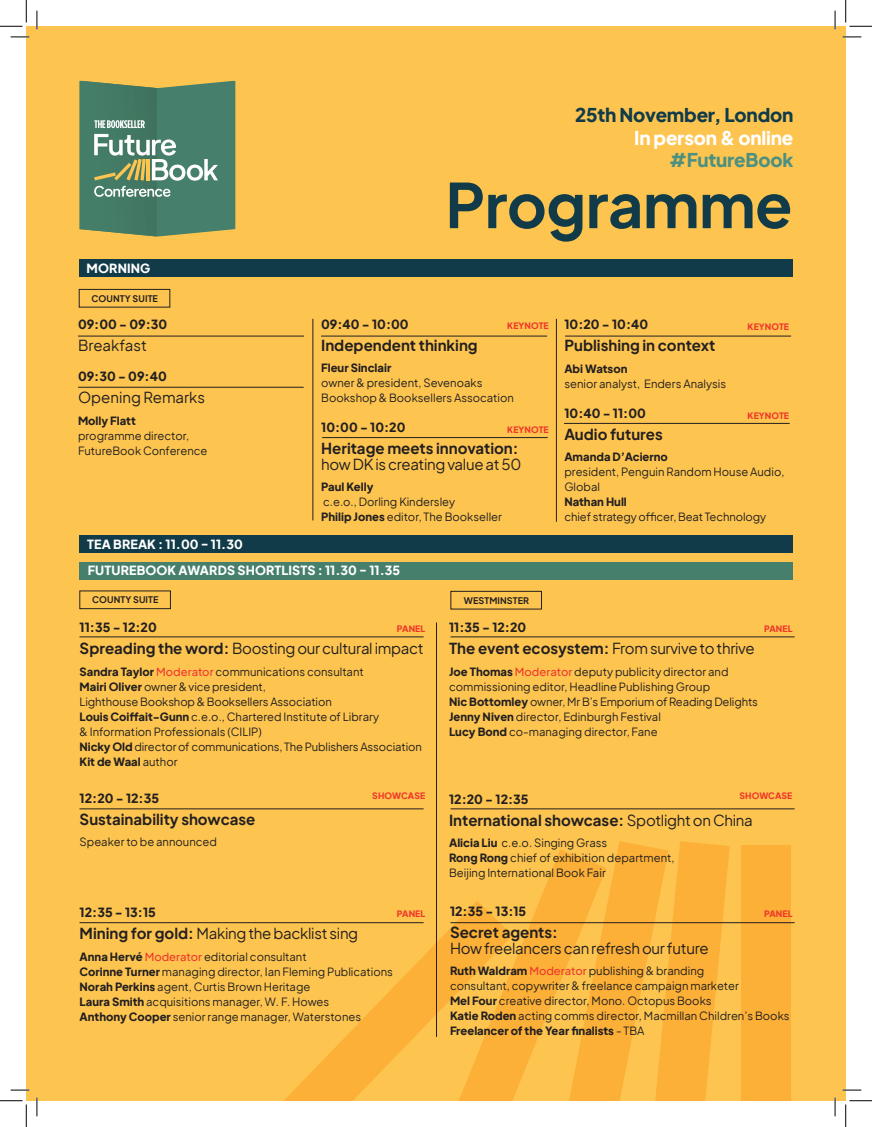
<style>
.page{position:relative;width:872px;height:1127px;background:#fff}
.page>*{position:absolute;margin:0;border:0;box-sizing:border-box;transform-origin:0 0}
.t1{font:700 61.25px "Plus Jakarta Sans";letter-spacing:-.01em;color:#113b49}
.t2{font:800 18.75px "Plus Jakarta Sans";letter-spacing:-.01em;color:#113b49}
.t3{font:800 18.75px "Plus Jakarta Sans";letter-spacing:-.01em;color:#fff}
.t4{font:800 18.75px "Plus Jakarta Sans";letter-spacing:-.01em;color:#4d907f}
.t5{font:15px "Plus Jakarta Sans";letter-spacing:-.02em;color:#231f20}
.t6{font:700 15px "Plus Jakarta Sans";color:#231f20}
.t7{font:15px "Plus Jakarta Sans";color:#231f20}
.t8{font:800 12.5px "Plus Jakarta Sans";color:#231f20}
.t9{font:800 12.5px/26.6px "Plus Jakarta Sans";letter-spacing:.01em;color:#fff}
.t10{font:11.25px/15px "Plus Jakarta Sans";color:#231f20}
.t11{font:800 11.25px "Plus Jakarta Sans";color:#231f20}
.t12{font:700 9px "Plus Jakarta Sans";letter-spacing:.01em;color:#231f20}
.t13{font:800 8.75px "Plus Jakarta Sans";letter-spacing:.01em;color:#ef372b}
.s1{font-weight:800}
.s2{font-weight:700}
.s3{font-weight:500;color:#ef372b}
.s4{font-weight:400}
</style>
<div class="page">
<div style="left:26px;top:26px;width:819px;height:1074px;background:#fdc550"></div>
<div style="left:740px;top:844px;width:50px;height:256px;background:#fcb037"></div>
<svg style="left:606px;top:841px;width:123px;height:259px"></svg>
<svg style="left:512px;top:850px;width:94px;height:250px;fill:#fcb037"></svg>
<svg style="left:252px;top:901px;width:260px;height:199px"></svg>
<svg style="left:80px;top:81px;width:155px;height:155px;background:#5d8a72"></svg>
<div style="left:79px;top:259px;width:712px;height:18px;background:#113b49"></div>
<hr style="left:312px;top:319px;width:1px;height:201px;background:#231f20">
<hr style="left:556px;top:319px;width:1px;height:202px;background:#231f20">
<div style="left:79px;top:289px;width:91px;height:18px;border:1px solid #231f20"></div>
<hr style="left:321px;top:336px;width:225px;height:1px;background:#231f20">
<hr style="left:564px;top:336px;width:226px;height:1px;background:#231f20">
<hr style="left:78px;top:336px;width:226px;height:1px;background:#231f20">
<hr style="left:78px;top:387px;width:225px;height:1px;background:#231f20">
<hr style="left:436px;top:622px;width:1px;height:414px;background:#231f20">
<div style="left:79px;top:590px;width:92px;height:19px;border:1px solid #231f20"></div>
<div style="left:450px;top:591px;width:91px;height:18px;border:1px solid #231f20"></div>
<div style="left:79px;top:535px;width:712px;height:17px;background:#113b49"></div>
<div style="left:79px;top:561px;width:712px;height:18px;background:#467f6b"></div>
<hr style="left:322px;top:437px;width:225px;height:1px;background:#231f20">
<hr style="left:563px;top:423px;width:226px;height:1px;background:#231f20">
<hr style="left:79px;top:636px;width:344px;height:1px;background:#231f20">
<hr style="left:450px;top:636px;width:344px;height:1px;background:#231f20">
<hr style="left:79px;top:808px;width:344px;height:1px;background:#231f20">
<hr style="left:450px;top:808px;width:344px;height:1px;background:#231f20">
<hr style="left:79px;top:922px;width:344px;height:1px;background:#231f20">
<hr style="left:450px;top:922px;width:344px;height:1px;background:#231f20">
<svg style="left:11px;top:36px;width:18px;height:2px"></svg>
<svg style="left:842px;top:36px;width:18px;height:2px"></svg>
<svg style="left:11px;top:1089px;width:18px;height:1px"></svg>
<svg style="left:842px;top:1088px;width:18px;height:2px"></svg>
<svg style="left:36px;top:11px;width:2px;height:18px"></svg>
<svg style="left:36px;top:1097px;width:2px;height:18px"></svg>
<svg style="left:834px;top:11px;width:1px;height:18px"></svg>
<svg style="left:833px;top:1097px;width:2px;height:18px"></svg>
<svg style="left:0;top:0;width:27px;height:27px"></svg>
<svg style="left:0;top:1100px;width:27px;height:26px"></svg>
<svg style="left:845px;top:0;width:26px;height:27px"></svg>
<svg style="left:845px;top:1100px;width:26px;height:26px"></svg>
<h2 class="t2" style="left:575px;top:99px;width:219px">25th November, London</h2>
<h2 class="t3" style="left:633px;top:122px;width:161px">In person &amp; online</h2>
<h2 class="t4" style="left:668px;top:144px;width:126px">#FutureBook</h2>
<p class="t9" style="left:87px;top:255px;width:65px">MORNING</p>
<p class="t12" style="left:91px;top:290px;width:68px">COUNTY SUITE</p>
<p class="t8" style="left:78px;top:314px;width:91px">09:00 - 09:30</p>
<h3 class="t7" style="left:78px;top:333px;width:70px">Breakfast</h3>
<p class="t8" style="left:78px;top:366px;width:90px">09:30 - 09:40</p>
<h3 class="t7" style="left:78px;top:385px;width:129px">Opening Remarks</h3>
<p class="t11" style="left:78px;top:411px;width:59px">Molly Flatt</p>
<p class="t10" style="left:78px;top:427px;width:131px">programme director,<br>FutureBook Conference</p>
<h1 class="t1" style="left:445px;top:154px;width:348px">Programme</h1>
<p class="t8" style="left:321px;top:314px;width:89px">09:40 - 10:00</p>
<h3 class="t6" style="left:321px;top:332px;width:158px">Independent thinking</h3>
<p class="t11" style="left:321px;top:358px;width:72px">Fleur Sinclair</p>
<p class="t10" style="left:321px;top:374px;width:194px">owner &amp; president, Sevenoaks<br>Bookshop &amp; Booksellers Assocation</p>
<p class="t8" style="left:321px;top:417px;width:86px">10:00 - 10:20</p>
<h3 class="t6" style="left:321px;top:436px;width:199px">Heritage meets innovation:</h3>
<h3 class="t5" style="left:321px;top:452px;width:201px">how DK is creating value at 50</h3>
<p class="t11" style="left:321px;top:477px;width:54px">Paul Kelly</p>
<p class="t10" style="left:321px;top:493px;width:182px">c.e.o., Dorling Kindersley<br><span class="s1">Philip Jones</span> editor, The Bookseller</p>
<p class="t8" style="left:564px;top:314px;width:85px">10:20 - 10:40</p>
<h3 class="t6" style="left:564px;top:333px;width:152px">Publishing in context</h3>
<p class="t11" style="left:564px;top:359px;width:64px">Abi Watson</p>
<p class="t10" style="left:564px;top:375px;width:163px">senior analyst, Enders Analysis</p>
<p class="t8" style="left:564px;top:402px;width:83px">10:40 - 11:00</p>
<h3 class="t6" style="left:564px;top:421px;width:100px">Audio futures</h3>
<p class="t11" style="left:564px;top:447px;width:105px">Amanda D’Acierno</p>
<p class="t10" style="left:564px;top:464px;width:221px">president, Penguin Random House Audio,<br>Global</p>
<p class="t11" style="left:564px;top:492px;width:64px">Nathan Hull</p>
<p class="t10" style="left:564px;top:509px;width:203px">chief strategy officer, Beat Technology</p>
<p class="t13" style="left:507px;top:319px;width:43px">KEYNOTE</p>
<p class="t13" style="left:747px;top:319px;width:43px">KEYNOTE</p>
<p class="t13" style="left:747px;top:408px;width:43px">KEYNOTE</p>
<p class="t13" style="left:507px;top:422px;width:43px">KEYNOTE</p>
<p class="t9" style="left:87px;top:530px;width:314px">TEA BREAK : 11.00 - 11.30<br>FUTUREBOOK AWARDS SHORTLISTS : 11.30 - 11.35</p>
<p class="t12" style="left:92px;top:592px;width:68px">COUNTY SUITE</p>
<p class="t12" style="left:463px;top:592px;width:67px">WESTMINSTER</p>
<p class="t8" style="left:449px;top:616px;width:79px">11:35 - 12:20</p>
<h3 class="t5" style="left:449px;top:636px;width:307px"><span class="s2">The event ecosystem:</span> From survive to thrive</h3>
<p class="t10" style="left:449px;top:663px;width:310px"><span class="s1">Joe Thomas</span> <span class="s3">Moderator</span> deputy publicity director and commissioning editor, Headline Publishing Group<br><span class="s1">Nic Bottomley</span> owner, Mr B’s Emporium of Reading Delights <span class="s1">Jenny Niven</span> director, Edinburgh Festival<br><span class="s1">Lucy Bond</span> co-managing director, Fane</p>
<p class="t8" style="left:80px;top:616px;width:79px">11:35 - 12:20</p>
<h3 class="t5" style="left:80px;top:636px;width:345px"><span class="s2">Spreading the word:</span> Boosting our cultural impact</h3>
<p class="t10" style="left:80px;top:663px;width:343px"><span class="s1">Sandra Taylor</span> <span class="s3">Moderator</span> communications consultant<br><span class="s1">Mairi Oliver</span> owner &amp; vice president,<br>Lighthouse Bookshop &amp; Booksellers Association<br><span class="s1">Louis Coiffait-Gunn</span> c.e.o., Chartered Institute of Library<br>&amp; Information Professionals (CILIP)<br><span class="s1">Nicky Old</span> director of communications, The Publishers Association <span class="s1">Kit de Waal</span> author</p>
<p class="t13" style="left:396px;top:621px;width:30px">PANEL</p>
<p class="t13" style="left:763px;top:621px;width:30px">PANEL</p>
<p class="t8" style="left:80px;top:787px;width:81px">12:20 - 12:35</p>
<h3 class="t6" style="left:80px;top:806px;width:177px">Sustainability showcase</h3>
<p class="t10" style="left:80px;top:833px;width:139px">Speaker to be announced</p>
<p class="t13" style="left:372px;top:788px;width:54px">SHOWCASE</p>
<p class="t8" style="left:449px;top:788px;width:81px">12:20 - 12:35</p>
<h3 class="t6" style="left:449px;top:807px;width:305px">International showcase: <span class="s4">Spotlight on China</span></h3>
<p class="t10" style="left:449px;top:834px;width:227px"><span class="s1">Alicia Liu</span> c.e.o. Singing Grass<br><span class="s1">Rong Rong</span> chief of exhibition department,<br>Beijing International Book Fair</p>
<p class="t13" style="left:739px;top:788px;width:54px">SHOWCASE</p>
<p class="t8" style="left:449px;top:900px;width:78px">12:35 - 13:15</p>
<h3 class="t6" style="left:449px;top:919px;width:109px">Secret agents:</h3>
<h3 class="t5" style="left:449px;top:936px;width:260px">How freelancers can refresh our future</h3>
<p class="t10" style="left:449px;top:961px;width:341px"><span class="s1">Ruth Waldram</span> <span class="s3">Moderator</span> publishing &amp; branding<br>consultant, copywriter &amp; freelance campaign marketer<br><span class="s1">Mel Four</span> creative director, Mono. Octopus Books<br><span class="s1">Katie Roden</span> acting comms director, Macmillan Children’s Books <span class="s1">Freelancer of the Year finalists</span> - TBA</p>
<p class="t8" style="left:80px;top:901px;width:78px">12:35 - 13:15</p>
<h3 class="t5" style="left:80px;top:921px;width:280px"><span class="s2">Mining for gold:</span> Making the backlist sing</h3>
<p class="t10" style="left:80px;top:947px;width:315px"><span class="s1">Anna Hervé</span> <span class="s3">Moderator</span> editorial consultant<br><span class="s1">Corinne Turner</span> managing director, Ian Fleming Publications <span class="s1">Norah Perkins</span> agent, Curtis Brown Heritage<br><span class="s1">Laura Smith</span> acquisitions manager, W. F. Howes<br><span class="s1">Anthony Cooper</span> senior range manager, Waterstones</p>
<p class="t13" style="left:396px;top:905px;width:30px">PANEL</p>
<p class="t13" style="left:763px;top:905px;width:30px">PANEL</p>
</div>
